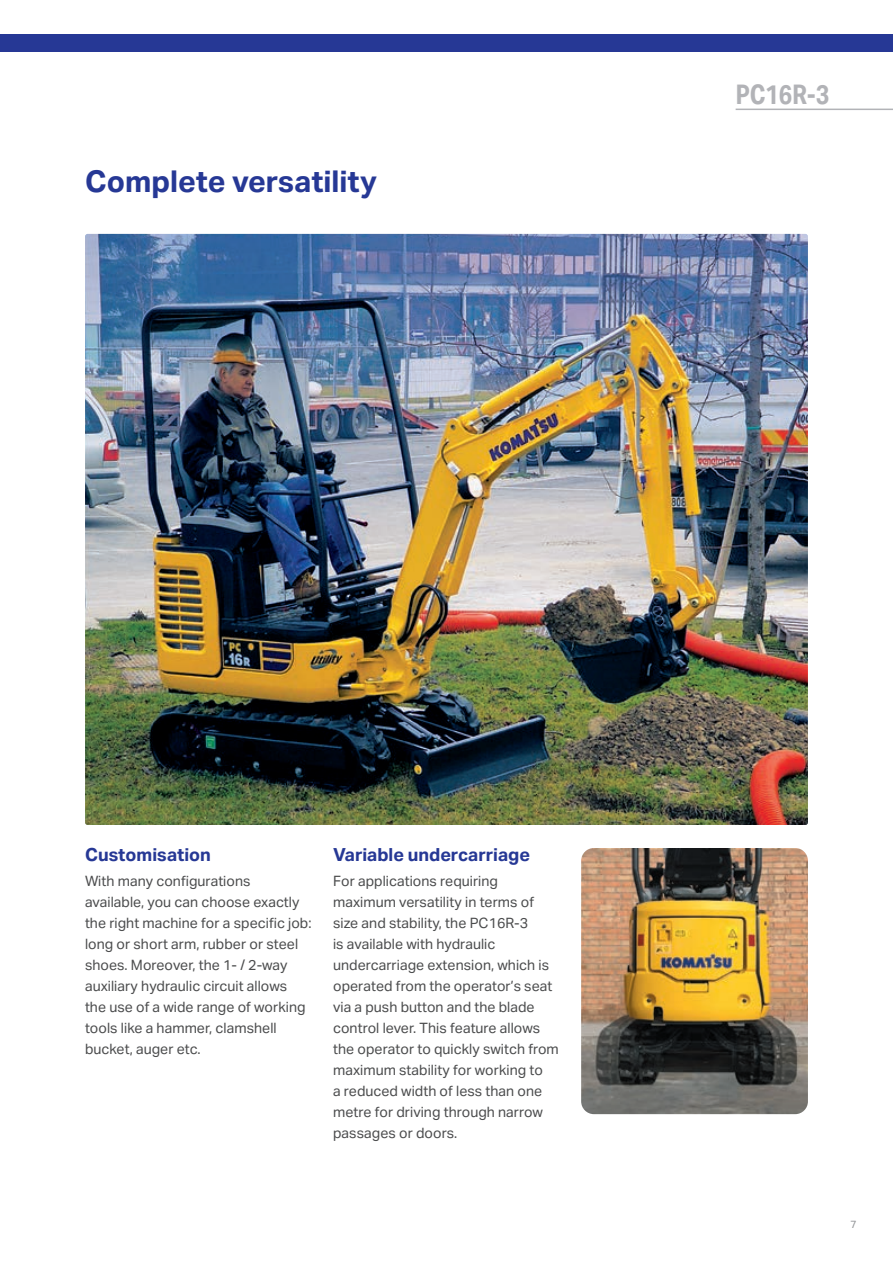
<style>
.page{position:relative;width:893px;height:1263px;background:#fff}
.page>*{position:absolute;margin:0;border:0;box-sizing:border-box;transform-origin:0 0}
.t1{font:700 30px "Aktiv Grotesk";color:#263895}
.t2{font:700 27px "Aktiv Grotesk Cd";color:#b2b3b7}
.t3{font:700 18px "Aktiv Grotesk";color:#263895}
.t4{font:14.25px/21px "Aktiv Grotesk";color:#4b4c4d}
.t5{font:10.5px "Aktiv Grotesk";color:#939598}
</style>
<div class="page">
<img style="left:581px;top:848px;width:227px;height:266px">
<img style="left:85px;top:234px;width:723px;height:591px">
<div style="left:0;top:34px;width:893px;height:17px;background:#263895"></div>
<hr style="left:736px;top:109px;width:157px;height:1px;background:#b2b3b7">
<h1 class="t1" style="left:85px;top:164px;width:294px">Complete versatility</h1>
<h2 class="t2" style="left:736px;top:79px;width:95px">PC16R-3</h2>
<p class="t3" style="left:85px;top:844px;width:127px">Customisation</p>
<p class="t4" style="left:85px;top:871px;width:228px">With many configurations available, you can choose exactly the right machine for a specific job: long or short arm, rubber or steel shoes. Moreover, the 1- / 2-way auxiliary hydraulic circuit allows the use of a wide range of working tools like a hammer, clamshell bucket, auger etc.</p>
<p class="t3" style="left:333px;top:844px;width:198px">Variable undercarriage</p>
<p class="t4" style="left:333px;top:871px;width:227px">For applications requiring maximum versatility in terms of size and stability, the PC16R-3<br>is available with hydraulic undercarriage extension, which is operated from the operator’s seat via a push button and the blade control lever. This feature allows the operator to quickly switch from maximum stability for working to<br>a reduced width of less than one metre for driving through narrow passages or doors.</p>
<p class="t5" style="left:850px;top:1218px;width:8px">7</p>
</div>
